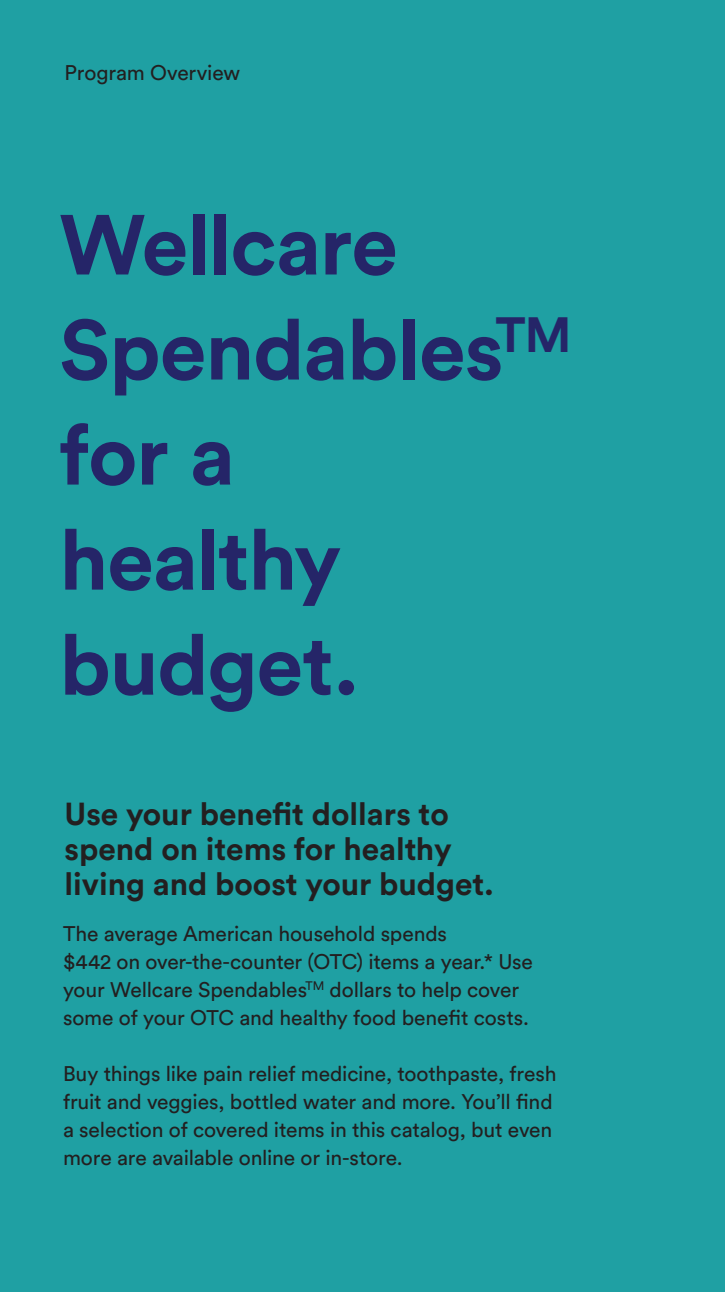
<style>
.page{position:relative;width:725px;height:1292px;background:#fff}
.page>*{position:absolute;margin:0;border:0;box-sizing:border-box;transform-origin:0 0}
.t1{font:700 84px/105px "Circular Std";letter-spacing:-.015em;color:#252568}
.t2{font:700 31.5px/35px "Circular Std";color:#231f20}
.t3{font:21px/28px "Circular Std";letter-spacing:-.005em;color:#231f20}
</style>
<div class="page">
<hr style="left:724px;top:0;width:1px;height:1292px;background:#36bebc">
<div style="left:0;top:0;width:724px;height:1292px;background:#1fa0a3"></div>
<p class="t3" style="left:65px;top:58px;width:177px">Program Overview</p>
<h1 class="t1" style="left:59px;top:191px;width:514px">Wellcare<br>Spendables<sup>TM </sup>for a<br>healthy budget.</h1>
<h2 class="t2" style="left:65px;top:795px;width:431px">Use your benefit dollars to spend on items for healthy living and boost your budget.</h2>
<p class="t3" style="left:63px;top:919px;width:471px">The average American household spends<br>$442 on over-the-counter (OTC) items a year.* Use your Wellcare Spendables<sup>TM</sup> dollars to help cover some of your OTC and healthy food benefit costs.</p>
<p class="t3" style="left:63px;top:1059px;width:495px">Buy things like pain relief medicine, toothpaste, fresh fruit and veggies, bottled water and more. You’ll find a selection of covered items in this catalog, but even more are available online or in-store.</p>
</div>
